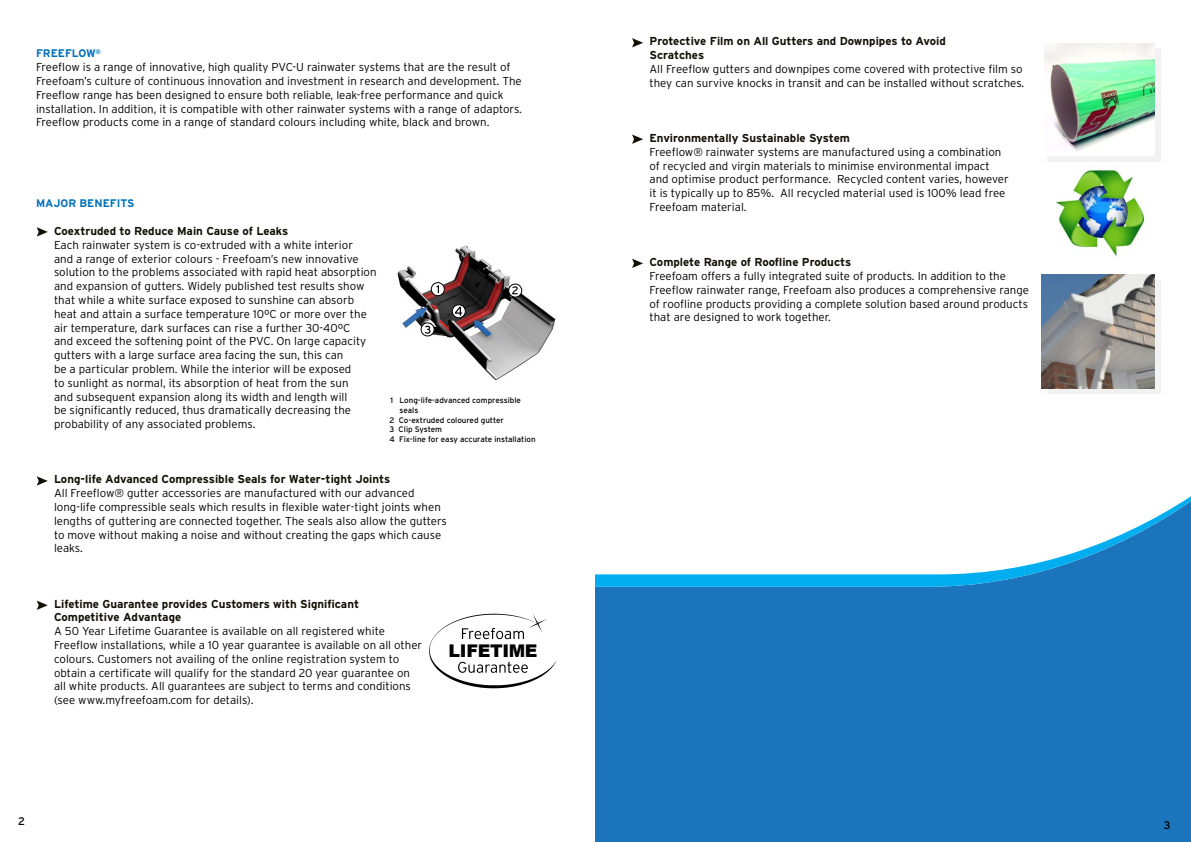
<style>
.page{position:relative;width:1191px;height:842px;background:#fff}
.page>*{position:absolute;margin:0;border:0;box-sizing:border-box;transform-origin:0 0}
.t1{font:900 17.5px "Arial";letter-spacing:-.02em;color:#000}
.t2{font:300 11.5px/13.8px "Interstate";color:#000}
.t3{font:700 11.5px/13.8px "Interstate";color:#141006}
.t4{font:700 11px "Interstate";color:#0071b9}
.t5{font:11px "Interstate";color:#000}
.t6{font:8px "Interstate";color:#000}
.t7{font:700 6.4px "Interstate";color:#0071b9}
.s1{font-family:"Times New Roman";font-weight:700;color:#141006}
.s2{font-weight:700;color:#141006}
.s3{font-family:"Times New Roman"}
</style>
<div class="page">
<img style="left:397px;top:245px;width:159px;height:135px">
<svg style="left:1047px;top:280px;width:113px;height:114px"></svg>
<svg style="left:429px;top:614px;width:128px;height:74px"></svg>
<div style="left:1047px;top:48px;width:113px;height:113px;background:#f2f2f2"></div>
<img style="left:1044px;top:44px;width:110px;height:112px">
<img style="left:1056px;top:170px;width:89px;height:86px">
<img style="left:1041px;top:275px;width:113px;height:113px">
<svg style="left:37px;top:227px;width:11px;height:10px"></svg>
<svg style="left:37px;top:476px;width:11px;height:10px"></svg>
<svg style="left:37px;top:601px;width:11px;height:9px"></svg>
<svg style="left:632px;top:259px;width:11px;height:9px"></svg>
<svg style="left:632px;top:135px;width:11px;height:9px"></svg>
<svg style="left:632px;top:38px;width:11px;height:9px"></svg>
<div style="left:595px;top:587px;width:596px;height:255px;background:#1c75bc"></div>
<svg style="left:595px;top:496px;width:596px;height:91px"></svg>
<div style="left:431px;top:283px;width:13px;height:13px;background:#fff;border-radius:50%"></div>
<div style="left:431px;top:282px;width:13px;height:14px;border:1px solid #000;border-radius:50%"></div>
<svg style="left:436px;top:285px;width:3px;height:8px"></svg>
<svg style="left:509px;top:284px;width:13px;height:13px"></svg>
<div style="left:508px;top:284px;width:14px;height:13px;border:1px solid #000;border-radius:50%"></div>
<svg style="left:512px;top:286px;width:6px;height:8px"></svg>
<svg style="left:421px;top:323px;width:13px;height:13px"></svg>
<div style="left:421px;top:323px;width:13px;height:13px;border:1px solid #000;border-radius:50%"></div>
<svg style="left:425px;top:326px;width:5px;height:8px"></svg>
<svg style="left:452px;top:305px;width:13px;height:13px"></svg>
<div style="left:452px;top:304px;width:13px;height:14px;border:1px solid #000;border-radius:50%"></div>
<svg style="left:455px;top:307px;width:7px;height:9px"></svg>
<p class="t4" style="left:36px;top:47px;width:16px">Freeflow</p>
<p class="t7" style="left:96px;top:48px;width:7px">®</p>
<p class="t2" style="left:36px;top:60px;width:487px">Freeflow is a range of innovative, high quality PVC-U rainwater systems that are the result of Freefoam’s culture of continuous innovation and investment in research and development. The Freeflow range has been designed to ensure both reliable, leak-free performance and quick installation. In addition, it is compatible with other rainwater systems with a range of adaptors.<br>Freeflow products come in a range of standard colours including white, black and brown.</p>
<p class="t4" style="left:36px;top:197px;width:59px">Major Benefits</p>
<p class="t2" style="left:54px;top:224px;width:324px;text-indent:-18px"><span class="s1">•</span> <span class="s2">Coextruded to Reduce Main Cause of Leaks<br></span>Each rainwater system is co-extruded with a white interior<br>and a range of exterior colours - Freefoam’s new innovative solution to the problems associated with rapid heat absorption and expansion of gutters. Widely published test results show that while a white surface exposed to sunshine can absorb heat and attain a surface temperature 10ºC or more over the air temperature, dark surfaces can rise a further 30-40ºC<br>and exceed the softening point of the PVC. On large capacity gutters with a large surface area facing the sun, this can<br>be a particular problem. While the interior will be exposed<br>to sunlight as normal, its absorption of heat from the sun<br>and subsequent expansion along its width and length will<br>be significantly reduced, thus dramatically decreasing the probability of any associated problems.</p>
<p class="t6" style="left:389px;top:396px;width:133px">-1 Long-life-advanced compressible</p>
<p class="t6" style="left:399px;top:406px;width:20px">seals</p>
<p class="t6" style="left:389px;top:415px;width:116px">2 Co-extruded coloured gutter</p>
<p class="t6" style="left:389px;top:425px;width:54px">3 Clip System</p>
<p class="t6" style="left:389px;top:434px;width:148px">4 Fix-line for easy accurate installation</p>
<p class="t2" style="left:54px;top:472px;width:394px;text-indent:-18px"><span class="s1">•</span> <span class="s2">Long-life Advanced Compressible Seals for Water-tight Joints<br></span>All Freeflow® gutter accessories are manufactured with our advanced long-life compressible seals which results in flexible water-tight joints when lengths of guttering are connected together. The seals also allow the gutters to move without making a noise and without creating the gaps which cause leaks.</p>
<p class="t3" style="left:54px;top:597px;width:306px;text-indent:-18px"><span class="s3">•</span> Lifetime Guarantee provides Customers with Significant<br>Competitive Advantage</p>
<p class="t2" style="left:54px;top:624px;width:370px">A 50 Year Lifetime Guarantee is available on all registered white Freeflow installations, while a 10 year guarantee is available on all other colours. Customers not availing of the online registration system to obtain a certificate will qualify for the standard 20 year guarantee on all white products. All guarantees are subject to terms and conditions (see www.myfreefoam.com for details).</p>
<h1 class="t1" style="left:448px;top:638px;width:90px">LIFETIME</h1>
<p class="t5" style="left:18px;top:815px;width:8px">2</p>
<p class="t3" style="left:649px;top:34px;width:298px;text-indent:-18px"><span class="s3">•</span> Protective Film on All Gutters and Downpipes to Avoid<br>Scratches</p>
<p class="t2" style="left:649px;top:62px;width:376px">All Freeflow gutters and downpipes come covered with protective film so they can survive knocks in transit and can be installed without scratches.</p>
<p class="t2" style="left:649px;top:131px;width:361px;text-indent:-18px"><span class="s1">•</span> <span class="s2">Environmentally Sustainable System<br></span>Freeflow® rainwater systems are manufactured using a combination of recycled and virgin materials to minimise environmental impact and optimise product performance. Recycled content varies, however it is typically up to 85%. All recycled material used is 100% lead free Freefoam material.</p>
<p class="t2" style="left:649px;top:255px;width:381px;text-indent:-18px"><span class="s1">•</span> <span class="s2">Complete Range of Roofline Products<br></span>Freefoam offers a fully integrated suite of products. In addition to the Freeflow rainwater range, Freefoam also produces a comprehensive range of roofline products providing a complete solution based around products that are designed to work together.</p>
<p class="t5" style="left:1163px;top:819px;width:8px">3</p>
</div>
